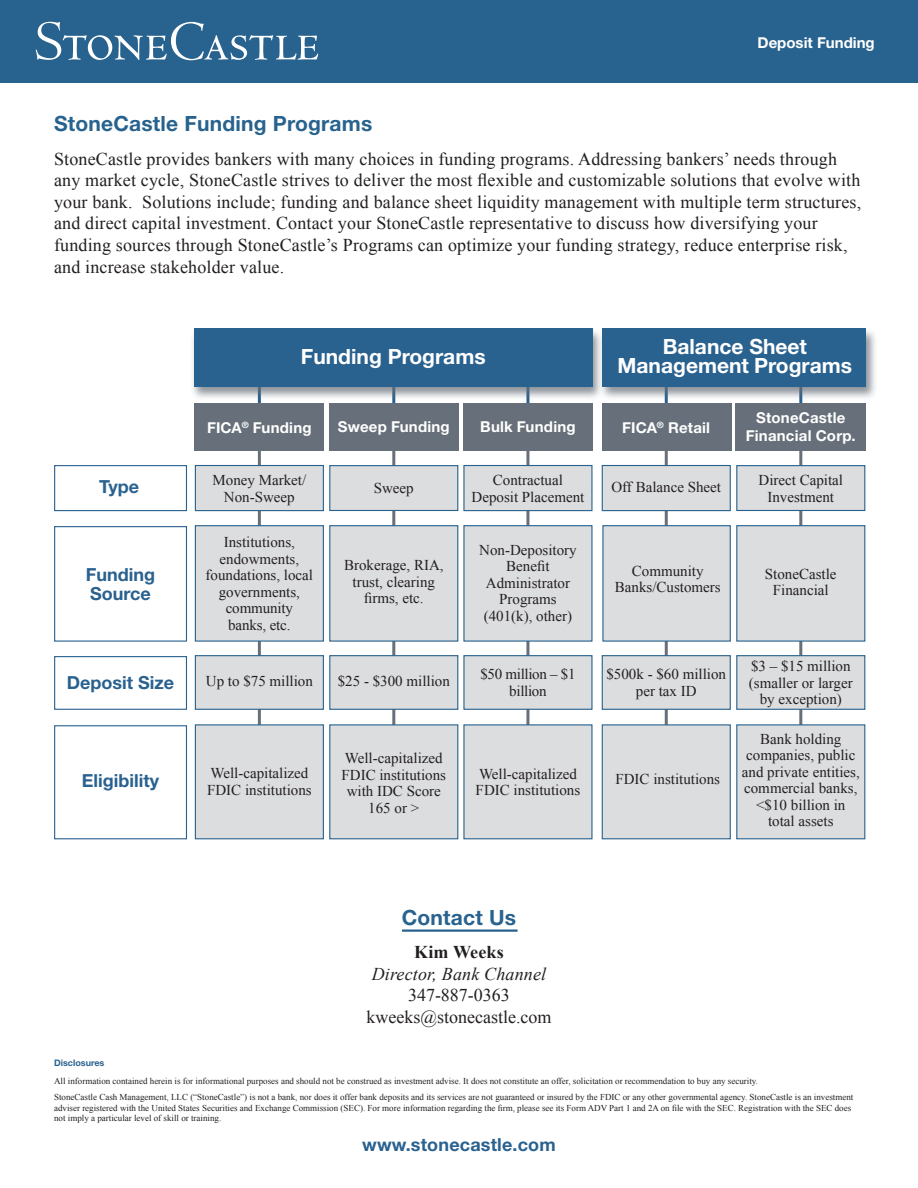
<style>
.page{position:relative;width:918px;height:1188px;background:#fff}
.page>*{position:absolute;margin:0;border:0;box-sizing:border-box;transform-origin:0 0}
.t1{font:700 21px/19.5px "Helvetica Neue LT Std";color:#fff;text-align:center}
.t2{font:700 21px "Helvetica Neue LT Std";letter-spacing:.01em;color:#28628e}
.t3{font:18px/21.6px "Times New Roman";letter-spacing:.01em;color:#231f20}
.t4{font:700 18px/19.5px "Helvetica Neue LT Std";color:#29618f}
.t5{font:italic 18px "Times New Roman";letter-spacing:.01em;color:#231f20}
.t6{font:700 18px "Times New Roman";letter-spacing:.01em;color:#231f20}
.t7{font:15px/16.5px "Times New Roman";color:#231f20;text-align:center}
.t8{font:700 15px/17.2px "Helvetica Neue LT Std";letter-spacing:.015em;color:#fff;text-align:center}
.t9{font:15px/16.5px "Times New Roman";letter-spacing:-.02em;color:#231f20;text-align:center}
.t10{font:9px/10.8px "Times New Roman";color:#231f20}
.t11{font:700 9px "Helvetica Neue LT Std";color:#29618f}
</style>
<div class="page">
<div style="left:0;top:0;width:918px;height:82px;background:#28628e"></div>
<svg style="left:36px;top:22px;width:282px;height:38px"></svg>
<hr style="left:799px;top:448px;width:3px;height:375px;background:#67707a">
<hr style="left:799px;top:377px;width:3px;height:59px;background:#29618f">
<hr style="left:392px;top:450px;width:3px;height:375px;background:#67707a">
<hr style="left:526px;top:450px;width:3px;height:375px;background:#67707a">
<hr style="left:665px;top:450px;width:3px;height:375px;background:#67707a">
<hr style="left:258px;top:450px;width:3px;height:375px;background:#67707a">
<hr style="left:392px;top:361px;width:3px;height:59px;background:#29618f">
<hr style="left:258px;top:361px;width:3px;height:59px;background:#29618f">
<hr style="left:526px;top:361px;width:3px;height:59px;background:#29618f">
<hr style="left:665px;top:361px;width:3px;height:59px;background:#29618f">
<div style="left:195px;top:403px;width:129px;height:47px;background:#67707a"></div>
<div style="left:602px;top:403px;width:130px;height:47px;background:#67707a"></div>
<div style="left:463px;top:403px;width:130px;height:47px;background:#67707a"></div>
<div style="left:190px;top:327px;width:414px;height:74px;background:#67707a;opacity:.75"></div>
<div style="left:194px;top:328px;width:399px;height:59px;background:#29618f"></div>
<div style="left:195px;top:465px;width:129px;height:46px;background:#dcdddf;border:1px solid #28628e"></div>
<div style="left:602px;top:465px;width:129px;height:46px;background:#dcdddf;border:1px solid #28628e"></div>
<div style="left:463px;top:465px;width:130px;height:46px;background:#dcdddf;border:1px solid #28628e"></div>
<div style="left:54px;top:465px;width:133px;height:46px;border:1px solid #29618f"></div>
<div style="left:195px;top:525px;width:129px;height:117px;background:#dcdddf;border:1px solid #28628e"></div>
<div style="left:602px;top:525px;width:129px;height:117px;background:#dcdddf;border:1px solid #28628e"></div>
<div style="left:463px;top:525px;width:130px;height:117px;background:#dcdddf"></div>
<div style="left:54px;top:526px;width:133px;height:116px;border:1px solid #29618f"></div>
<div style="left:602px;top:655px;width:129px;height:55px;background:#dcdddf;border:1px solid #28628e"></div>
<div style="left:463px;top:655px;width:130px;height:55px;background:#dcdddf;border:1px solid #28628e"></div>
<div style="left:195px;top:655px;width:129px;height:55px;background:#dcdddf;border:1px solid #28628e"></div>
<div style="left:54px;top:656px;width:133px;height:54px;border:1px solid #29618f"></div>
<div style="left:735px;top:403px;width:131px;height:47px;background:#67707a"></div>
<div style="left:736px;top:465px;width:129px;height:46px;background:#dcdddf;border:1px solid #28628e"></div>
<div style="left:736px;top:525px;width:129px;height:117px;background:#dcdddf;border:1px solid #28628e"></div>
<div style="left:736px;top:655px;width:129px;height:55px;background:#dcdddf;border:1px solid #28628e"></div>
<div style="left:329px;top:403px;width:129px;height:47px;background:#67707a"></div>
<div style="left:329px;top:465px;width:129px;height:46px;background:#dcdddf;border:1px solid #28628e"></div>
<div style="left:329px;top:525px;width:129px;height:117px;background:#dcdddf;border:1px solid #28628e"></div>
<div style="left:329px;top:655px;width:129px;height:55px;background:#dcdddf;border:1px solid #28628e"></div>
<div style="left:598px;top:327px;width:280px;height:74px;background:#67707a;opacity:.75"></div>
<div style="left:602px;top:328px;width:264px;height:59px;background:#29618f"></div>
<hr style="left:402px;top:929px;width:116px;height:3px;background:#29618f">
<div style="left:195px;top:724px;width:129px;height:115px;background:#dcdddf;border:1px solid #28628e"></div>
<div style="left:602px;top:724px;width:129px;height:115px;background:#dcdddf;border:1px solid #28628e"></div>
<div style="left:463px;top:724px;width:130px;height:115px;background:#dcdddf"></div>
<div style="left:54px;top:725px;width:133px;height:114px;border:1px solid #29618f"></div>
<div style="left:736px;top:724px;width:129px;height:115px;background:#dcdddf;border:1px solid #28628e"></div>
<div style="left:329px;top:724px;width:129px;height:115px;background:#dcdddf;border:1px solid #28628e"></div>
<p class="t8" style="left:758px;top:34px;width:119px">Deposit Funding</p>
<p class="t2" style="left:54px;top:111px;width:320px">StoneCastle Funding Programs</p>
<p class="t3" style="left:54px;top:148px;width:809px">StoneCastle provides bankers with many choices in funding programs. Addressing bankers’ needs through any market cycle, StoneCastle strives to deliver the most flexible and customizable solutions that evolve with your bank. Solutions include; funding and balance sheet liquidity management with multiple term structures, and direct capital investment. Contact your StoneCastle representative to discuss how diversifying your funding sources through StoneCastle’s Programs can optimize your funding strategy, reduce enterprise risk, and increase stakeholder value.</p>
<p class="t1" style="left:301px;top:346px;width:186px">Funding Programs</p>
<p class="t1" style="left:618px;top:336px;width:236px">Balance Sheet<br>Management Programs</p>
<p class="t8" style="left:338px;top:418px;width:113px">Sweep Funding</p>
<p class="t8" style="left:207px;top:418px;width:106px">FICA<sup>®</sup> Funding</p>
<p class="t8" style="left:622px;top:419px;width:89px">FICA<sup>®</sup> Retail</p>
<p class="t8" style="left:480px;top:418px;width:97px">Bulk Funding</p>
<p class="t4" style="left:99px;top:476px;width:42px">Type</p>
<p class="t7" style="left:213px;top:472px;width:95px">Money Market/<br>Non-Sweep</p>
<p class="t7" style="left:611px;top:478px;width:111px">Off Balance Sheet</p>
<p class="t7" style="left:472px;top:472px;width:114px">Contractual<br>Deposit Placement</p>
<p class="t7" style="left:374px;top:480px;width:41px">Sweep</p>
<p class="t4" style="left:86px;top:564px;width:71px">Funding<br>Source</p>
<p class="t7" style="left:206px;top:534px;width:109px">Institutions, endowments, foundations, local governments, community banks, etc.</p>
<p class="t7" style="left:344px;top:557px;width:101px">Brokerage, RIA, trust, clearing firms, etc.</p>
<p class="t7" style="left:479px;top:541px;width:99px">Non-Depository<br>Benefit<br>Administrator<br>Programs (401(k), other)</p>
<p class="t7" style="left:615px;top:562px;width:107px">Community<br>Banks/Customers</p>
<p class="t4" style="left:67px;top:672px;width:109px">Deposit Size</p>
<p class="t7" style="left:206px;top:673px;width:109px">Up to $75 million</p>
<p class="t7" style="left:606px;top:666px;width:121px">$500k - $60 million per tax ID</p>
<p class="t9" style="left:480px;top:666px;width:97px">$50 million – $1 billion</p>
<p class="t7" style="left:338px;top:673px;width:114px">$25 - $300 million</p>
<p class="t7" style="left:342px;top:750px;width:106px">Well-capitalized<br>FDIC institutions with IDC Score<br>165 or &gt;</p>
<p class="t4" style="left:82px;top:770px;width:79px">Eligibility</p>
<p class="t7" style="left:207px;top:765px;width:106px;text-align:left">Well-capitalized<br>FDIC institutions</p>
<p class="t7" style="left:479px;top:765px;width:99px">Well-capitalized</p>
<p class="t7" style="left:615px;top:771px;width:106px">FDIC institutions</p>
<p class="t7" style="left:476px;top:782px;width:106px">FDIC institutions</p>
<p class="t8" style="left:746px;top:409px;width:112px">StoneCastle<br>Financial Corp.</p>
<p class="t7" style="left:759px;top:472px;width:86px">Direct Capital<br>Investment</p>
<p class="t7" style="left:765px;top:565px;width:73px">StoneCastle<br>Financial</p>
<p class="t7" style="left:749px;top:658px;width:105px">$3 – $15 million (smaller or larger by exception)</p>
<p class="t7" style="left:742px;top:730px;width:119px">Bank holding companies, public and private entities, commercial banks, &lt;$10 billion in total assets</p>
<p class="t2" style="left:402px;top:904px;width:116px">Contact Us</p>
<p class="t6" style="left:414px;top:940px;width:91px">Kim Weeks</p>
<p class="t5" style="left:372px;top:961px;width:176px">Director, Bank Channel</p>
<p class="t3" style="left:408px;top:984px;width:103px">347-887-0363</p>
<p class="t3" style="left:366px;top:1006px;width:187px">kweeks@stonecastle.com</p>
<p class="t11" style="left:54px;top:1057px;width:52px">Disclosures</p>
<p class="t10" style="left:54px;top:1076px;width:705px">All information contained herein is for informational purposes and should not be construed as investment advise. It does not constitute an offer, solicitation or recommendation to buy any security.</p>
<p class="t10" style="left:54px;top:1091px;width:801px">StoneCastle Cash Management, LLC (“StoneCastle”) is not a bank, nor does it offer bank deposits and its services are not guaranteed or insured by the FDIC or any other governmental agency. StoneCastle is an investment adviser registered with the United States Securities and Exchange Commission (SEC). For more information regarding the firm, please see its Form ADV Part 1 and 2A on file with the SEC. Registration with the SEC does not imply a particular level of skill or training.</p>
<p class="t4" style="left:362px;top:1135px;width:195px">www.stonecastle.com</p>
</div>
